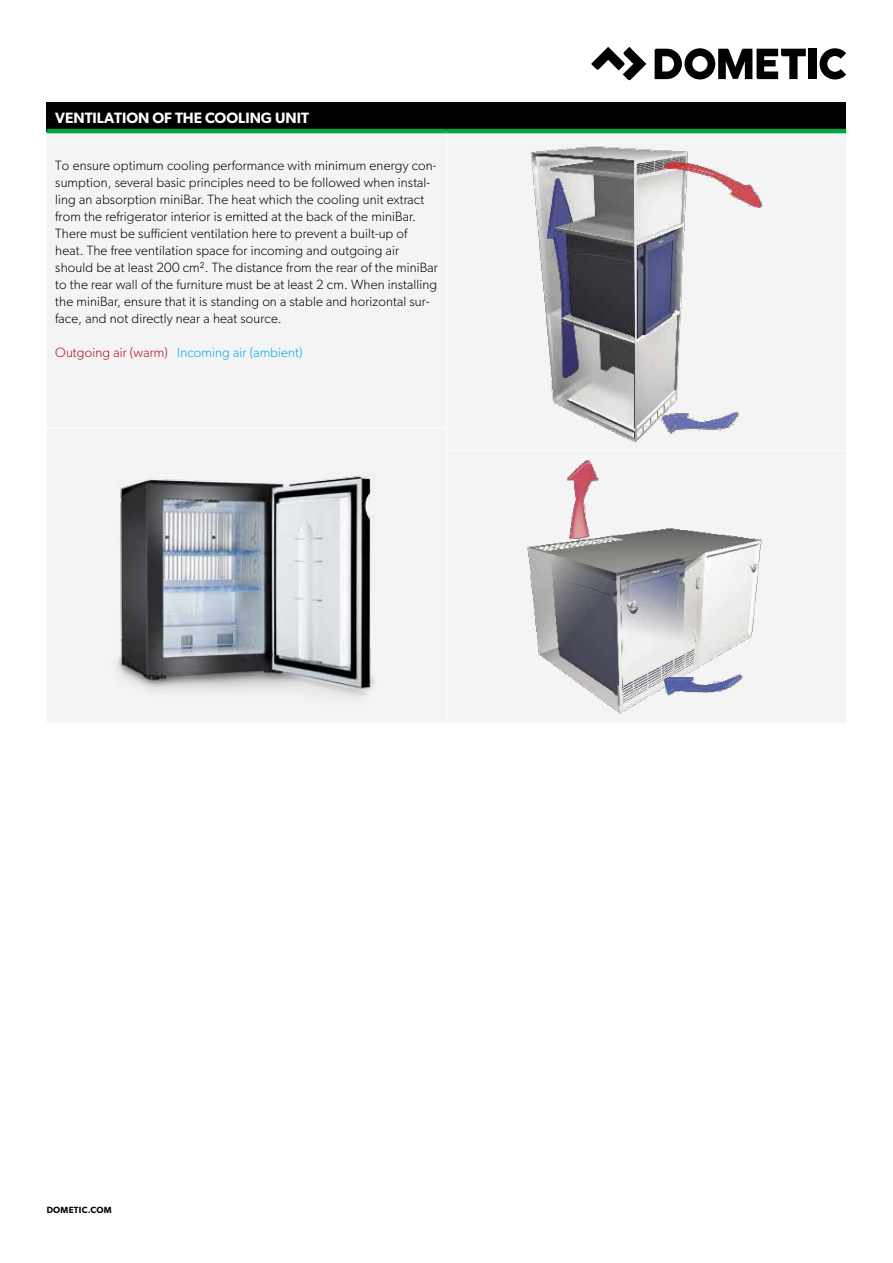
<style>
.page{position:relative;width:893px;height:1263px;background:#fff}
.page>*{position:absolute;margin:0;border:0;box-sizing:border-box;transform-origin:0 0}
.t1{font:600 15px "Gibson";color:#fff}
.t2{font:300 13.5px/17px "Gibson";letter-spacing:.01em;color:#000}
.t3{font:300 13.5px "Gibson";letter-spacing:.01em;color:#00ace9}
.t4{font:600 9px "Gibson";letter-spacing:.025em;color:#000}
.s1{color:#b80722}
</style>
<div class="page">
<div style="left:47px;top:102px;width:799px;height:29px;background:#000"></div>
<div style="left:47px;top:133px;width:799px;height:589px;background:#f4f4f4"></div>
<hr style="left:446px;top:133px;width:1px;height:295px;background:#fff">
<svg style="left:446px;top:429px;width:1px;height:21px"></svg>
<hr style="left:446px;top:451px;width:1px;height:271px;background:#fff">
<hr style="left:47px;top:129px;width:399px;height:4px;background:#01a641">
<hr style="left:446px;top:129px;width:400px;height:4px;background:#01a641">
<hr style="left:446px;top:450px;width:400px;height:1px;background:#fff">
<hr style="left:47px;top:428px;width:400px;height:1px;background:#fff">
<img style="left:529px;top:145px;width:235px;height:297px">
<img style="left:99px;top:429px;width:294px;height:293px">
<img style="left:527px;top:459px;width:239px;height:255px">
<div style="left:809px;top:49px;width:8px;height:30px;background:#000"></div>
<svg style="left:655px;top:48px;width:151px;height:31px"></svg>
<svg style="left:820px;top:48px;width:26px;height:31px"></svg>
<svg style="left:591px;top:47px;width:55px;height:33px"></svg>
<p class="t1" style="left:55px;top:108px;width:255px">VENTILATION OF THE COOLING UNIT</p>
<p class="t2" style="left:55px;top:157px;width:384px">To ensure optimum cooling performance with minimum energy con&shy;sumption, several basic principles need to be followed when instal&shy;ling an absorption miniBar. The heat which the cooling unit extract from the refrigerator interior is emitted at the back of the miniBar.<br>There must be sufficient ventilation here to prevent a built-up of heat. The free ventilation space for incoming and outgoing air should be at least 200 cm². The distance from the rear of the miniBar to the rear wall of the furniture must be at least 2 cm. When installing the miniBar, ensure that it is standing on a stable and horizontal sur&shy;face, and not directly near a heat source.</p>
<p class="t3" style="left:55px;top:344px;width:249px"><span class="s1">Outgoing air (warm)</span> Incoming air (ambient)</p>
<p class="t4" style="left:47px;top:1204px;width:66px">DOMETIC.COM</p>
</div>
